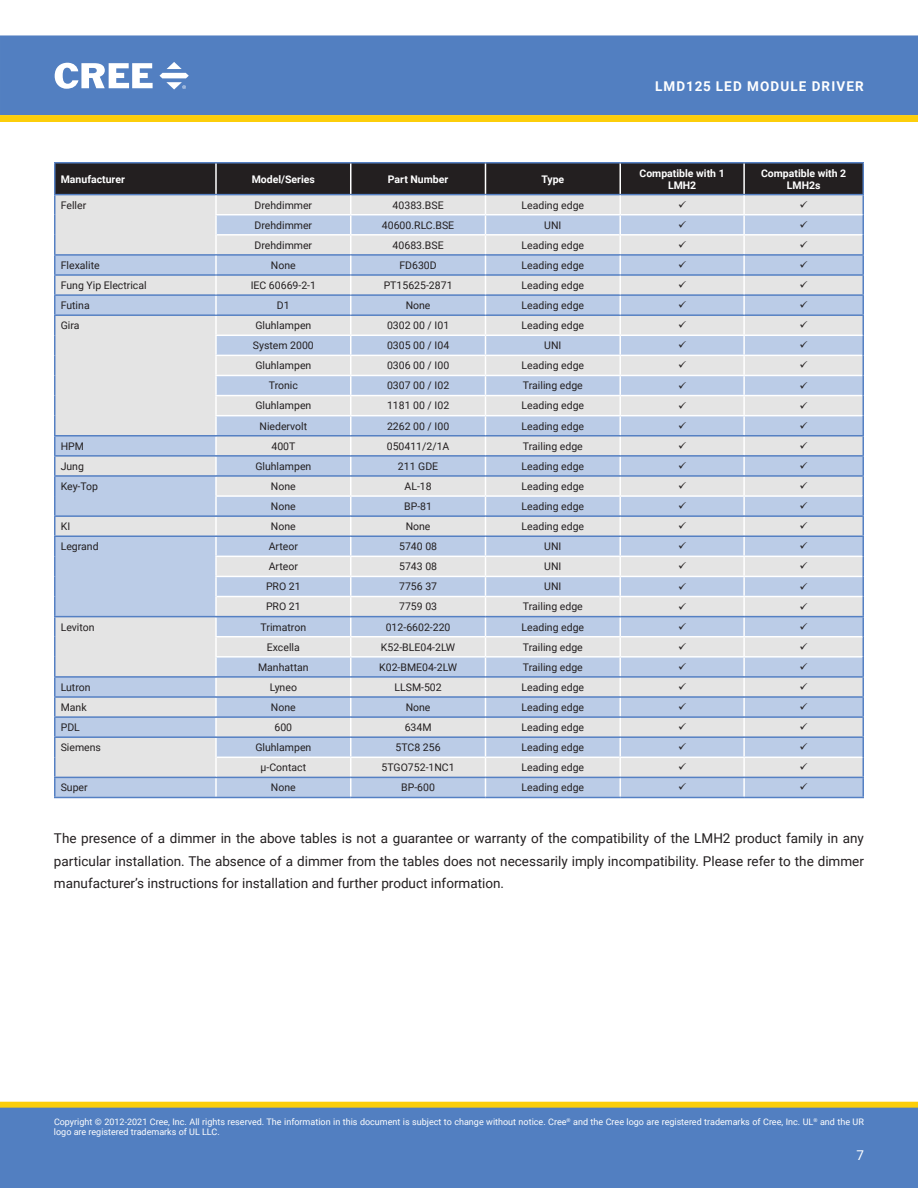
<style>
.page{position:relative;width:918px;height:1188px;background:#fff}
.page>*{position:absolute;margin:0;border:0;box-sizing:border-box;transform-origin:0 0}
.t1{font:13.5px/22.5px "Roboto";color:#231f20;text-align:justify}
.t2{font:700 13.5px "Roboto";letter-spacing:.085em;color:#fff}
.t3{font:13.5px "Roboto";color:#fff}
.t4{font:10.5px "Roboto";color:#231f20}
.t5{font:700 10.5px/12px "Roboto";color:#fff;text-align:center}
.t6{font:9px/10.8px "Roboto";color:#fff}
</style>
<div class="page">
<div style="left:1px;top:36px;width:916px;height:78px;background:#527fc1"></div>
<div style="left:0;top:35px;width:918px;height:80px;border:1px solid #527fc1"></div>
<svg style="left:55px;top:63px;width:98px;height:26px"></svg>
<svg style="left:159px;top:62px;width:30px;height:28px"></svg>
<div style="left:1px;top:1102px;width:916px;height:6px;background:#fcce0b"></div>
<div style="left:0;top:1102px;width:918px;height:6px;border:1px solid #fcce0b"></div>
<div style="left:0;top:1108px;width:918px;height:80px;background:#527fc1"></div>
<svg style="left:0;top:115px;width:918px;height:7px;background:#fbce0d"></svg>
<hr style="left:54px;top:162px;width:162px;height:2px;background:#5580c3">
<hr style="left:216px;top:162px;width:135px;height:2px;background:#5580c3">
<hr style="left:351px;top:162px;width:134px;height:2px;background:#5580c3">
<hr style="left:485px;top:162px;width:135px;height:2px;background:#5580c3">
<hr style="left:620px;top:162px;width:124px;height:2px;background:#5580c3">
<hr style="left:744px;top:162px;width:120px;height:2px;background:#5580c3">
<hr style="left:54px;top:797px;width:162px;height:1px;background:#5580c3">
<hr style="left:216px;top:797px;width:135px;height:1px;background:#5580c3">
<hr style="left:351px;top:797px;width:134px;height:1px;background:#5580c3">
<hr style="left:485px;top:797px;width:135px;height:1px;background:#5580c3">
<hr style="left:620px;top:797px;width:124px;height:1px;background:#5580c3">
<hr style="left:744px;top:797px;width:120px;height:1px;background:#5580c3">
<svg style="left:54px;top:163px;width:810px;height:634px;background:#c4cddb"></svg>
<p class="t2" style="left:655px;top:77px;width:210px">LMD125 LED MODULE DRIVER</p>
<p class="t5" style="left:61px;top:173px;width:66px">Manufacturer</p>
<p class="t5" style="left:252px;top:173px;width:65px">Model/Series</p>
<p class="t5" style="left:388px;top:173px;width:62px">Part Number</p>
<p class="t5" style="left:541px;top:173px;width:24px">Type</p>
<p class="t5" style="left:640px;top:167px;width:87px">Compatible with 1<br>LMH2</p>
<p class="t5" style="left:761px;top:167px;width:87px">Compatible with 2<br>LMH2s</p>
<p class="t4" style="left:61px;top:197px;width:27px">Feller</p>
<p class="t4" style="left:255px;top:197px;width:59px">Drehdimmer</p>
<p class="t4" style="left:393px;top:197px;width:52px">40383.BSE</p>
<p class="t4" style="left:522px;top:197px;width:64px">Leading edge</p>
<p class="t4" style="left:255px;top:218px;width:59px">Drehdimmer</p>
<p class="t4" style="left:382px;top:218px;width:74px">40600.RLC.BSE</p>
<p class="t4" style="left:544px;top:218px;width:19px">UNI</p>
<p class="t4" style="left:255px;top:238px;width:59px">Drehdimmer</p>
<p class="t4" style="left:393px;top:238px;width:52px">40683.BSE</p>
<p class="t4" style="left:522px;top:238px;width:64px">Leading edge</p>
<p class="t4" style="left:61px;top:258px;width:40px">Flexalite</p>
<p class="t4" style="left:271px;top:258px;width:26px">None</p>
<p class="t4" style="left:399px;top:258px;width:39px">FD630D</p>
<p class="t4" style="left:522px;top:258px;width:64px">Leading edge</p>
<p class="t4" style="left:61px;top:278px;width:87px">Fung Yip Electrical</p>
<p class="t4" style="left:251px;top:278px;width:67px">IEC 60669-2-1</p>
<p class="t4" style="left:384px;top:278px;width:70px">PT15625-2871</p>
<p class="t4" style="left:522px;top:278px;width:64px">Leading edge</p>
<p class="t4" style="left:61px;top:298px;width:30px">Futina</p>
<p class="t4" style="left:277px;top:298px;width:14px">D1</p>
<p class="t4" style="left:406px;top:298px;width:26px">None</p>
<p class="t4" style="left:522px;top:298px;width:64px">Leading edge</p>
<p class="t4" style="left:61px;top:318px;width:20px">Gira</p>
<p class="t4" style="left:255px;top:318px;width:57px">Gluhlampen</p>
<p class="t4" style="left:387px;top:318px;width:64px">0302 00 / I01</p>
<p class="t4" style="left:522px;top:318px;width:64px">Leading edge</p>
<p class="t4" style="left:253px;top:338px;width:63px">System 2000</p>
<p class="t4" style="left:387px;top:338px;width:64px">0305 00 / I04</p>
<p class="t4" style="left:544px;top:338px;width:19px">UNI</p>
<p class="t4" style="left:255px;top:358px;width:57px">Gluhlampen</p>
<p class="t4" style="left:387px;top:358px;width:64px">0306 00 / I00</p>
<p class="t4" style="left:522px;top:358px;width:64px">Leading edge</p>
<p class="t4" style="left:269px;top:378px;width:31px">Tronic</p>
<p class="t4" style="left:387px;top:378px;width:64px">0307 00 / I02</p>
<p class="t4" style="left:523px;top:378px;width:61px">Trailing edge</p>
<p class="t4" style="left:255px;top:398px;width:57px">Gluhlampen</p>
<p class="t4" style="left:387px;top:398px;width:64px">1181 00 / I02</p>
<p class="t4" style="left:522px;top:398px;width:64px">Leading edge</p>
<p class="t4" style="left:260px;top:418px;width:49px">Niedervolt</p>
<p class="t4" style="left:387px;top:418px;width:64px">2262 00 / I00</p>
<p class="t4" style="left:522px;top:418px;width:64px">Leading edge</p>
<p class="t4" style="left:61px;top:439px;width:25px">HPM</p>
<p class="t4" style="left:271px;top:439px;width:25px">400T</p>
<p class="t4" style="left:387px;top:439px;width:64px">050411/2/1A</p>
<p class="t4" style="left:523px;top:439px;width:61px">Trailing edge</p>
<p class="t4" style="left:61px;top:459px;width:25px">Jung</p>
<p class="t4" style="left:255px;top:459px;width:57px">Gluhlampen</p>
<p class="t4" style="left:398px;top:459px;width:42px">211 GDE</p>
<p class="t4" style="left:522px;top:459px;width:64px">Leading edge</p>
<p class="t4" style="left:61px;top:479px;width:39px">Key-Top</p>
<p class="t4" style="left:271px;top:479px;width:26px">None</p>
<p class="t4" style="left:405px;top:479px;width:29px">AL-18</p>
<p class="t4" style="left:522px;top:479px;width:64px">Leading edge</p>
<p class="t4" style="left:271px;top:499px;width:26px">None</p>
<p class="t4" style="left:404px;top:499px;width:29px">BP-81</p>
<p class="t4" style="left:522px;top:499px;width:64px">Leading edge</p>
<p class="t4" style="left:61px;top:519px;width:11px">KI</p>
<p class="t4" style="left:271px;top:519px;width:26px">None</p>
<p class="t4" style="left:406px;top:519px;width:26px">None</p>
<p class="t4" style="left:522px;top:519px;width:64px">Leading edge</p>
<p class="t4" style="left:61px;top:539px;width:39px">Legrand</p>
<p class="t4" style="left:269px;top:539px;width:31px">Arteor</p>
<p class="t4" style="left:399px;top:539px;width:40px">5740 08</p>
<p class="t4" style="left:544px;top:539px;width:19px">UNI</p>
<p class="t4" style="left:269px;top:559px;width:31px">Arteor</p>
<p class="t4" style="left:399px;top:559px;width:40px">5743 08</p>
<p class="t4" style="left:544px;top:559px;width:19px">UNI</p>
<p class="t4" style="left:266px;top:579px;width:36px">PRO 21</p>
<p class="t4" style="left:399px;top:579px;width:40px">7756 37</p>
<p class="t4" style="left:544px;top:579px;width:19px">UNI</p>
<p class="t4" style="left:266px;top:599px;width:36px">PRO 21</p>
<p class="t4" style="left:399px;top:599px;width:40px">7759 03</p>
<p class="t4" style="left:523px;top:599px;width:61px">Trailing edge</p>
<p class="t4" style="left:61px;top:619px;width:35px">Leviton</p>
<p class="t4" style="left:261px;top:619px;width:47px">Trimatron</p>
<p class="t4" style="left:386px;top:619px;width:66px">012-6602-220</p>
<p class="t4" style="left:522px;top:619px;width:64px">Leading edge</p>
<p class="t4" style="left:267px;top:640px;width:34px">Excella</p>
<p class="t4" style="left:381px;top:640px;width:76px">K52-BLE04-2LW</p>
<p class="t4" style="left:523px;top:640px;width:61px">Trailing edge</p>
<p class="t4" style="left:258px;top:660px;width:52px">Manhattan</p>
<p class="t4" style="left:379px;top:660px;width:79px">K02-BME04-2LW</p>
<p class="t4" style="left:523px;top:660px;width:61px">Trailing edge</p>
<p class="t4" style="left:61px;top:680px;width:31px">Lutron</p>
<p class="t4" style="left:270px;top:680px;width:29px">Lyneo</p>
<p class="t4" style="left:394px;top:680px;width:49px">LLSM-502</p>
<p class="t4" style="left:522px;top:680px;width:64px">Leading edge</p>
<p class="t4" style="left:61px;top:700px;width:27px">Mank</p>
<p class="t4" style="left:271px;top:700px;width:26px">None</p>
<p class="t4" style="left:406px;top:700px;width:26px">None</p>
<p class="t4" style="left:522px;top:700px;width:64px">Leading edge</p>
<p class="t4" style="left:61px;top:720px;width:21px">PDL</p>
<p class="t4" style="left:275px;top:720px;width:19px">600</p>
<p class="t4" style="left:405px;top:720px;width:28px">634M</p>
<p class="t4" style="left:522px;top:720px;width:64px">Leading edge</p>
<p class="t4" style="left:61px;top:740px;width:42px">Siemens</p>
<p class="t4" style="left:255px;top:740px;width:57px">Gluhlampen</p>
<p class="t4" style="left:396px;top:740px;width:47px">5TC8 256</p>
<p class="t4" style="left:522px;top:740px;width:64px">Leading edge</p>
<p class="t4" style="left:261px;top:760px;width:47px">μ-Contact</p>
<p class="t4" style="left:382px;top:760px;width:75px">5TGO752-1NC1</p>
<p class="t4" style="left:522px;top:760px;width:64px">Leading edge</p>
<p class="t4" style="left:61px;top:780px;width:29px">Super</p>
<p class="t4" style="left:271px;top:780px;width:26px">None</p>
<p class="t4" style="left:401px;top:780px;width:35px">BP-600</p>
<p class="t4" style="left:522px;top:780px;width:64px">Leading edge</p>
<p class="t1" style="left:54px;top:827px;width:812px">The presence of a dimmer in the above tables is not a guarantee or warranty of the compatibility of the LMH2 product family in any particular installation. The absence of a dimmer from the tables does not necessarily imply incompatibility. Please refer to the dimmer manufacturer’s instructions for installation and further product information.</p>
<p class="t6" style="left:54px;top:1116px;width:812px">Copyright © 2012-2021 Cree, Inc. All rights reserved. The information in this document is subject to change without notice. Cree<sup>®</sup> and the Cree logo are registered trademarks of Cree, Inc. UL<sup>®</sup> and the UR logo are registered trademarks of UL LLC.</p>
<p class="t3" style="left:856px;top:1145px;width:9px">7</p>
</div>
